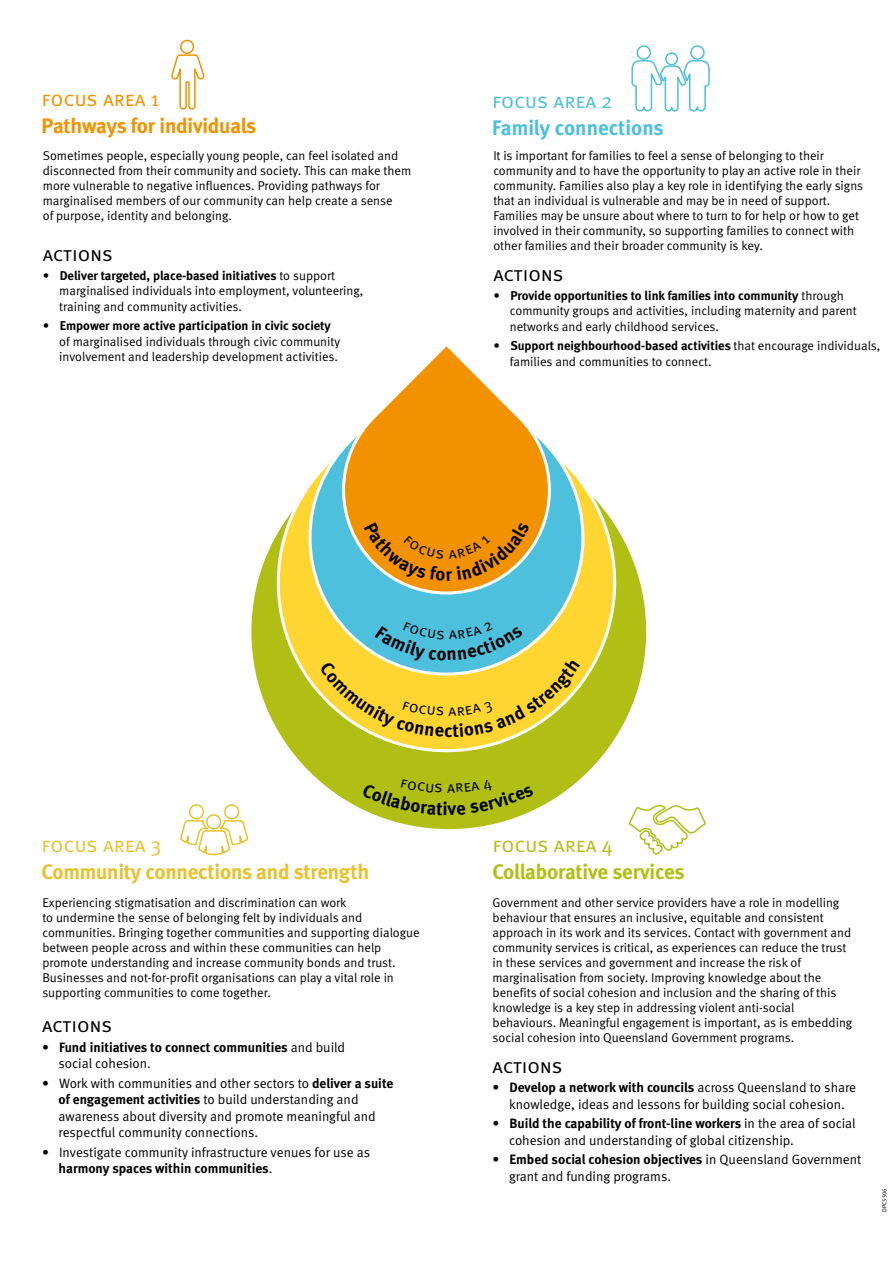
<style>
.page{position:relative;width:893px;height:1263px;background:#fff}
.page>*{position:absolute;margin:0;border:0;box-sizing:border-box;transform-origin:0 0}
.t1{font:700 21px/27px "Meta";letter-spacing:-.01em;color:#e7c22e}
.t2{font:700 21px/27px "Meta";letter-spacing:-.01em;color:#f39200}
.t3{font:700 21px/27px "Meta";letter-spacing:-.01em;color:#b1bf15}
.t4{font:700 21px/27px "Meta";color:#4cc0dd}
.t5{font:20.25px "Meta Normal Caps";letter-spacing:-.01em;color:#000}
.t6{font:13.5px/16.5px "Meta Normal";color:#000}
.t7{font:700 13.5px/16.5px "Meta";color:#000}
.t8{font:12.75px/15px "Meta Normal";color:#000}
.t9{font:6px "Meta Normal LF";color:#000}
.s1{font-family:"Meta Normal Caps";font-weight:400}
.s2{font-family:"Meta Normal";font-weight:400}
.s3{font-family:"Meta";font-weight:700}
</style>
<div class="page">
<div style="left:180px;top:40px;width:14px;height:14px;border:2px solid #f39200;border-radius:50%"></div>
<svg style="left:171px;top:54px;width:34px;height:56px"></svg>
<div style="left:690px;top:45px;width:15px;height:15px;border:2px solid #4cc0dd;border-radius:50%"></div>
<div style="left:636px;top:45px;width:15px;height:15px;border:2px solid #4cc0dd;border-radius:50%"></div>
<svg style="left:631px;top:59px;width:79px;height:53px"></svg>
<div style="left:665px;top:52px;width:13px;height:13px;border:2px solid #4cc0dd;border-radius:50%"></div>
<div style="left:206px;top:814px;width:15px;height:15px;border:2px solid #e7c22e;border-radius:50%"></div>
<div style="left:189px;top:804px;width:15px;height:15px;border:2px solid #e7c22e;border-radius:50%"></div>
<div style="left:224px;top:804px;width:15px;height:15px;border:2px solid #e7c22e;border-radius:50%"></div>
<svg style="left:180px;top:819px;width:69px;height:37px"></svg>
<svg style="left:639px;top:805px;width:67px;height:50px"></svg>
<svg style="left:247px;top:530px;width:404px;height:303px"></svg>
<svg style="left:275px;top:491px;width:343px;height:263px"></svg>
<svg style="left:307px;top:453px;width:279px;height:224px"></svg>
<svg style="left:341px;top:346px;width:211px;height:250px"></svg>
<svg style="left:364px;top:522px;width:166px;height:59px"></svg>
<div style="left:362px;top:779px;width:172px;height:36px;background:#b1bf15"></div>
<svg style="left:320px;top:621px;width:260px;height:116px"></svg>
<p class="t2" style="left:42px;top:85px;width:216px"><span class="s1">focus area</span> <span class="s2">1<br></span>Pathways for individuals</p>
<p class="t8" style="left:43px;top:148px;width:370px">Sometimes people, especially young people, can feel isolated and disconnected from their community and society. This can make them more vulnerable to negative influences. Providing pathways for marginalised members of our community can help create a sense<br>of purpose, identity and belonging.</p>
<p class="t5" style="left:43px;top:242px;width:72px">actions</p>
<p class="t8" style="left:59px;top:267px;width:306px;line-height:15.8px;text-indent:-16px">• <span class="s3">Deliver targeted, place-based initiatives</span> to support marginalised individuals into employment, volunteering, training and community activities.</p>
<p class="t8" style="left:59px;top:317px;width:282px;line-height:15.8px;text-indent:-16px">• <span class="s3">Empower more active participation in civic society </span>of marginalised individuals through civic community involvement and leadership development activities.</p>
<p class="t4" style="left:492px;top:87px;width:173px"><span class="s1">focus area</span> <span class="s2">2<br></span>Family connections</p>
<p class="t8" style="left:493px;top:148px;width:371px">It is important for families to feel a sense of belonging to their community and to have the opportunity to play an active role in their community. Families also play a key role in identifying the early signs that an individual is vulnerable and may be in need of support.<br>Families may be unsure about where to turn to for help or how to get involved in their community, so supporting families to connect with other families and their broader community is key.</p>
<p class="t5" style="left:493px;top:262px;width:72px">actions</p>
<p class="t8" style="left:510px;top:287px;width:348px;line-height:15.8px;text-indent:-16px">• <span class="s3">Provide opportunities to link families into community</span> through community groups and activities, including maternity and parent networks and early childhood services.</p>
<p class="t8" style="left:510px;top:337px;width:372px;line-height:15.8px;text-indent:-16px">• <span class="s3">Support neighbourhood-based activities</span> that encourage individuals, families and communities to connect.</p>
<p class="t1" style="left:42px;top:830px;width:329px"><span class="s1">focus area</span> <span class="s2">3<br></span>Community connections and strength</p>
<p class="t8" style="left:42px;top:894px;width:379px">Experiencing stigmatisation and discrimination can work<br>to undermine the sense of belonging felt by individuals and communities. Bringing together communities and supporting dialogue between people across and within these communities can help promote understanding and increase community bonds and trust.<br>Businesses and not-for-profit organisations can play a vital role in supporting communities to come together.</p>
<p class="t5" style="left:42px;top:1013px;width:72px">actions</p>
<p class="t7" style="left:59px;top:1038px;width:288px;text-indent:-17px"><span class="s2">•</span> Fund initiatives to connect communities <span class="s2">and build social cohesion.</span></p>
<p class="t6" style="left:59px;top:1074px;width:336px;text-indent:-17px">• Work with communities and other sectors to <span class="s3">deliver a suite of engagement activities</span> to build understanding and awareness about diversity and promote meaningful and respectful community connections.</p>
<p class="t6" style="left:59px;top:1143px;width:313px;text-indent:-16px">• Investigate community infrastructure venues for use as <span class="s3">harmony spaces within communities</span>.</p>
<p class="t3" style="left:492px;top:831px;width:193px"><span class="s1">focus area</span> <span class="s2">4<br></span>Collaborative services</p>
<p class="t8" style="left:492px;top:894px;width:361px">Government and other service providers have a role in modelling behaviour that ensures an inclusive, equitable and consistent approach in its work and its services. Contact with government and community services is critical, as experiences can reduce the trust in these services and government and increase the risk of marginalisation from society. Improving knowledge about the benefits of social cohesion and inclusion and the sharing of this knowledge is a key step in addressing violent anti-social behaviours. Meaningful engagement is important, as is embedding social cohesion into Queensland Government programs.</p>
<p class="t5" style="left:492px;top:1054px;width:72px">actions</p>
<p class="t6" style="left:492px;top:1079px;width:365px;text-align:center">• <span class="s3">Develop a network with councils</span> across Queensland to share knowledge, ideas and lessons for building social cohesion.</p>
<p class="t6" style="left:509px;top:1115px;width:348px;text-indent:-16px">• <span class="s3">Build the capability of front-line workers</span> in the area of social cohesion and understanding of global citizenship.</p>
<p class="t6" style="left:509px;top:1151px;width:354px;text-indent:-16px">• <span class="s3">Embed social cohesion objectives</span> in Queensland Government grant and funding programs.</p>
<p class="t9" style="left:881px;top:1212px;width:25px;rotate:-90deg">DPC5506</p>
</div>
